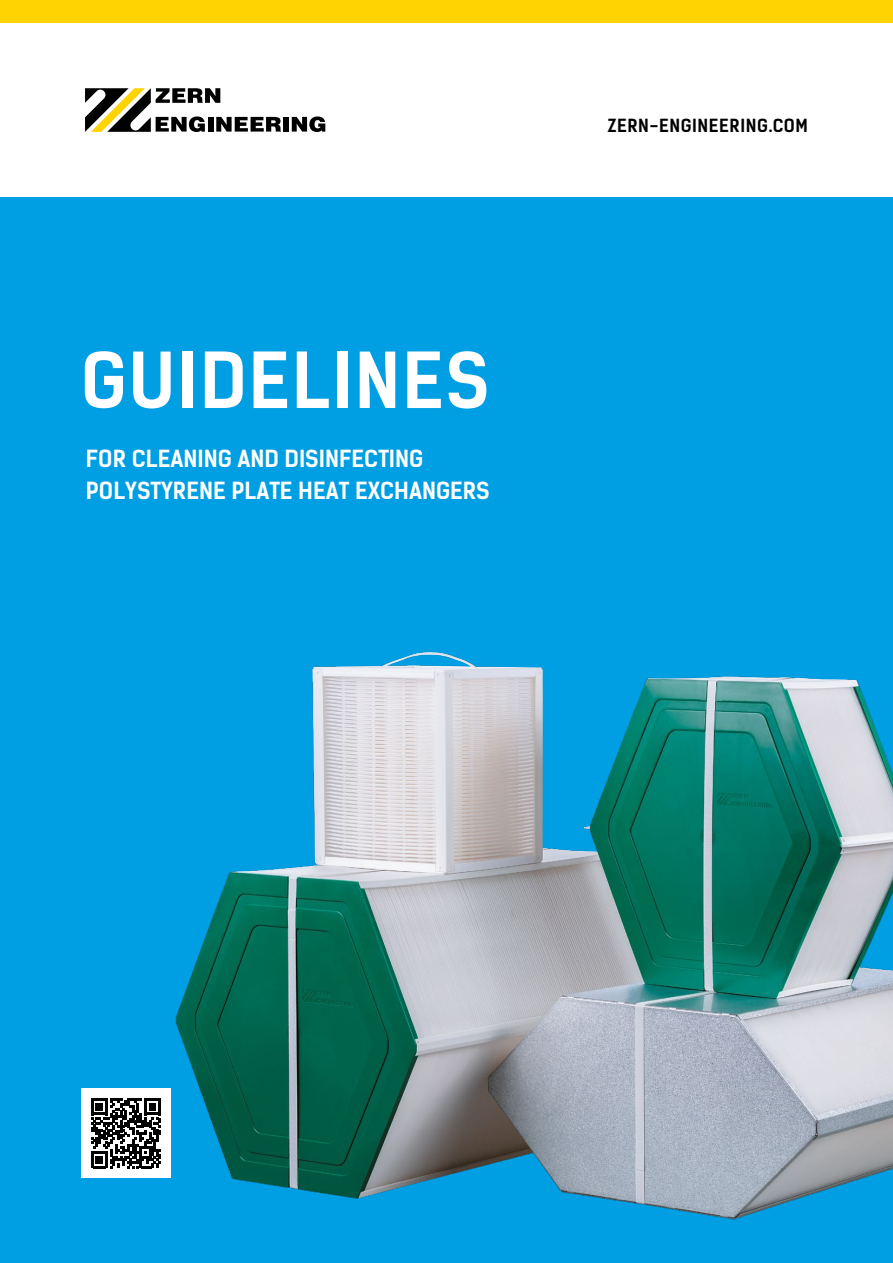
<style>
.page{position:relative;width:893px;height:1263px;background:#fff}
.page>*{position:absolute;margin:0;border:0;box-sizing:border-box;transform-origin:0 0}
.t1{font:73.35px "Kelson Sans Bold RU";letter-spacing:.025em;color:#fff}
.t2{font:22.5px/31.5px "Kelson Sans Bold RU";color:#fff}
.t3{font:17.25px "Kelson Sans Bold RU";letter-spacing:.035em;color:#000}
</style>
<div class="page">
<div style="left:0;top:198px;width:893px;height:1065px;background:#009ee3"></div>
<div style="left:283px;top:117px;width:6px;height:15px;background:#000"></div>
<svg style="left:292px;top:116px;width:33px;height:16px"></svg>
<svg style="left:85px;top:88px;width:196px;height:44px"></svg>
<div style="left:0;top:0;width:893px;height:22px;background:#ffd300"></div>
<img style="left:166px;top:651px;width:727px;height:569px">
<div style="left:81px;top:1089px;width:90px;height:89px;background:#fff"></div>
<svg style="left:91px;top:1098px;width:70px;height:70px"></svg>
<h1 class="t1" style="left:81px;top:336px;width:410px">GUIDELINES</h1>
<p class="t2" style="left:86px;top:443px;width:405px">FOR CLEANING AND DISINFECTING<br>POLYSTYRENE PLATE HEAT EXCHANGERS</p>
<p class="t3" style="left:607px;top:115px;width:202px">ZERN-ENGINEERING.COM</p>
</div>
